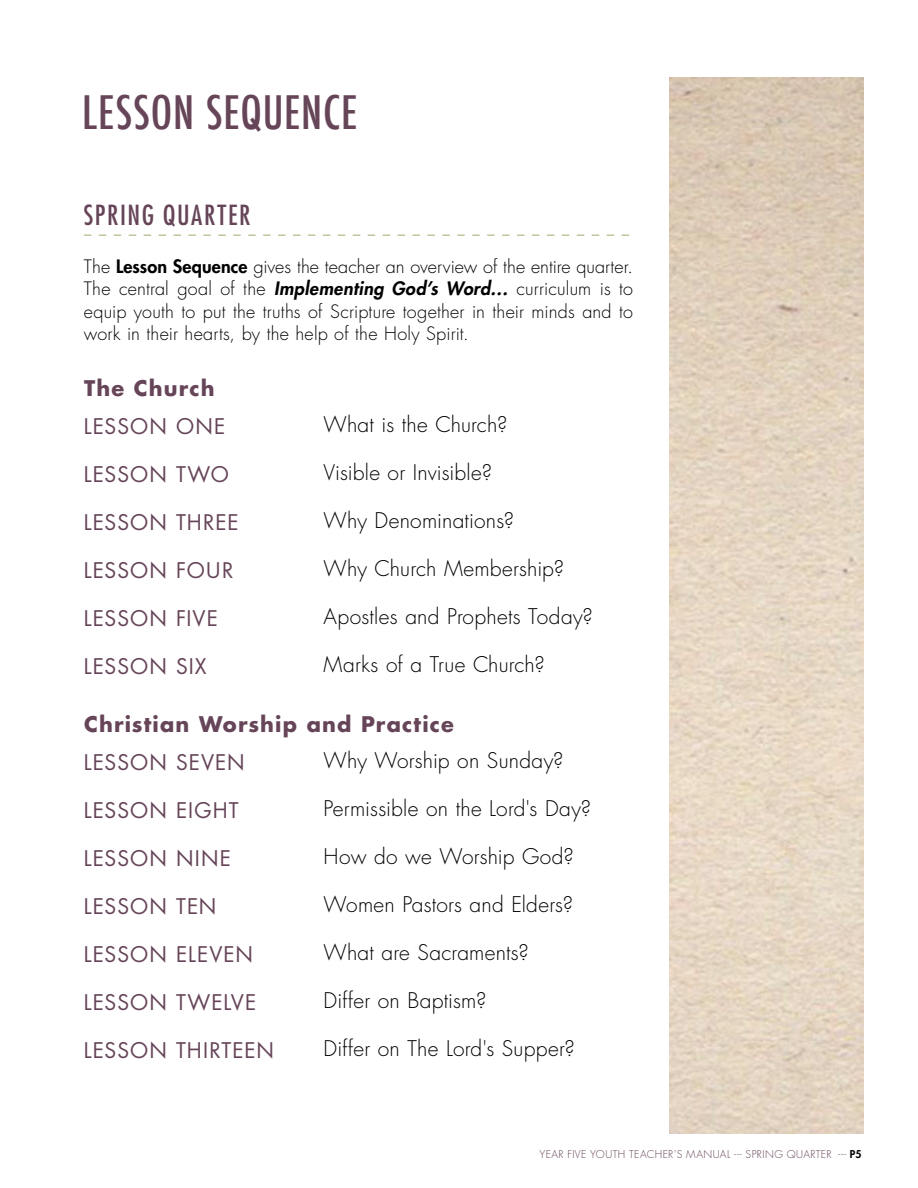
<style>
.page{position:relative;width:918px;height:1188px;background:#fff}
.page>*{position:absolute;margin:0;border:0;box-sizing:border-box;transform-origin:0 0}
.t1{font:500 condensed 45px "Futura";letter-spacing:.015em;color:#664559}
.t2{font:condensed 27px "Futura Std";letter-spacing:.06em;color:#664559}
.t3{font:300 21px "Futura Std";letter-spacing:.01em;color:#000}
.t4{font:21px "Futura Std";letter-spacing:.05em;color:#664559}
.t5{font:700 21px "Futura Std";letter-spacing:.055em;color:#664559}
.t6{font:300 18px/22.5px "Futura Std";letter-spacing:.015em;color:#000;text-align:justify}
.t7{font:300 10.5px "Futura Std";letter-spacing:.04em;color:#664559}
.s1{font-weight:800}
.s2{font-weight:800;font-style:italic}
.s3{font-weight:800;color:#000}
</style>
<div class="page">
<svg style="left:84px;top:235px;width:545px;height:1px"></svg>
<h1 class="t1" style="left:82px;top:84px;width:277px">LESSON SEQUENCE</h1>
<p class="t2" style="left:84px;top:199px;width:168px">SPRING QUARTER</p>
<p class="t6" style="left:84px;top:255px;width:551px">The <span class="s1">Lesson Sequence</span> gives the teacher an overview of the entire quarter.<br>The central goal of the <span class="s2">Implementing God’s Word…</span> curriculum is to equip youth to put the truths of Scripture together in their minds and to work in their hearts, by the help of the Holy Spirit.</p>
<p class="t5" style="left:84px;top:374px;width:132px">The Church</p>
<p class="t4" style="left:84px;top:413px;width:143px">LESSON ONE</p>
<p class="t4" style="left:84px;top:461px;width:147px">LESSON TWO</p>
<p class="t4" style="left:84px;top:509px;width:156px">LESSON THREE</p>
<p class="t4" style="left:84px;top:557px;width:151px">LESSON FOUR</p>
<p class="t4" style="left:84px;top:605px;width:136px">LESSON FIVE</p>
<p class="t4" style="left:84px;top:653px;width:124px">LESSON SIX</p>
<p class="t3" style="left:324px;top:412px;width:185px">What is the Church?</p>
<p class="t3" style="left:324px;top:460px;width:170px">Visible or Invisible?</p>
<p class="t3" style="left:324px;top:508px;width:192px">Why Denominations?</p>
<p class="t3" style="left:324px;top:556px;width:242px">Why Church Membership?</p>
<p class="t3" style="left:324px;top:604px;width:271px">Apostles and Prophets Today?</p>
<p class="t3" style="left:324px;top:652px;width:223px">Marks of a True Church?</p>
<p class="t5" style="left:84px;top:710px;width:371px">Christian Worship and Practice</p>
<p class="t4" style="left:84px;top:749px;width:162px">LESSON SEVEN</p>
<p class="t4" style="left:84px;top:797px;width:156px">LESSON EIGHT</p>
<p class="t4" style="left:84px;top:845px;width:149px">LESSON NINE</p>
<p class="t4" style="left:84px;top:893px;width:134px">LESSON TEN</p>
<p class="t4" style="left:84px;top:941px;width:171px">LESSON ELEVEN</p>
<p class="t4" style="left:84px;top:989px;width:174px">LESSON TWELVE</p>
<p class="t4" style="left:84px;top:1037px;width:192px">LESSON THIRTEEN</p>
<p class="t3" style="left:324px;top:748px;width:241px">Why Worship on Sunday?</p>
<p class="t3" style="left:324px;top:796px;width:269px">Permissible on the Lord's Day?</p>
<p class="t3" style="left:324px;top:844px;width:252px">How do we Worship God?</p>
<p class="t3" style="left:324px;top:892px;width:251px">Women Pastors and Elders?</p>
<p class="t3" style="left:324px;top:940px;width:207px">What are Sacraments?</p>
<p class="t3" style="left:324px;top:988px;width:164px">Differ on Baptism?</p>
<p class="t3" style="left:324px;top:1036px;width:253px">Differ on The Lord's Supper?</p>
<p class="t7" style="left:540px;top:1148px;width:324px">YEAR FIVE YOUTH TEACHER’S MANUAL --- SPRING QUARTER --- <span class="s3">P5</span></p>
</div>
